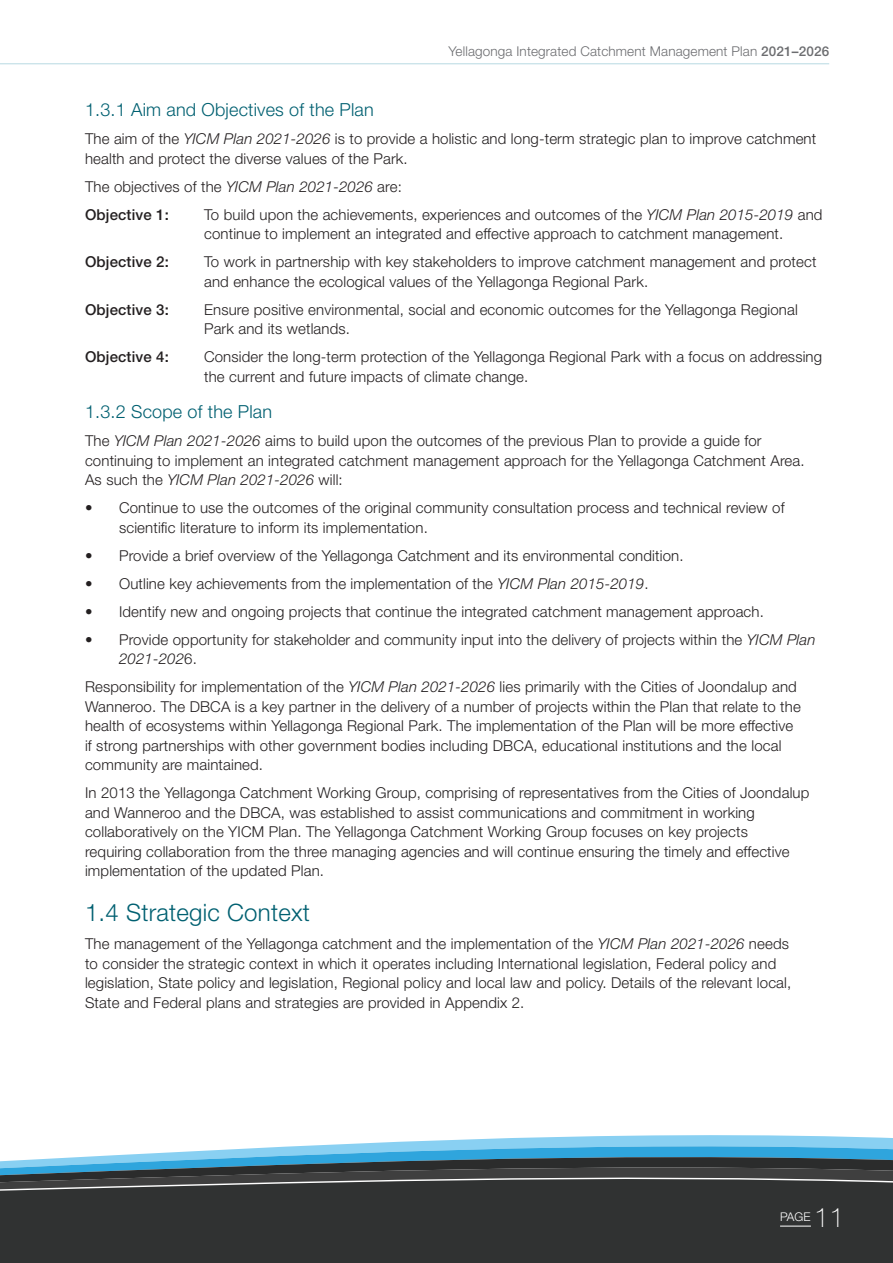
<style>
.page{position:relative;width:893px;height:1263px;background:#fff}
.page>*{position:absolute;margin:0;border:0;box-sizing:border-box;transform-origin:0 0}
.t1{font:100 27px "Helvetica Neue";color:#fff}
.SUB{font:300 24px "Helvetica Neue";letter-spacing:.01em;color:#006071}
.SUB_SUB{font:300 18px "Helvetica Neue";letter-spacing:.01em;color:#006071}
.BODY{font:300 15px/19.5px "Helvetica Neue";letter-spacing:.01em;color:#231f20}
.BULLETS{font:300 15px/19.5px "Helvetica Neue";letter-spacing:.01em;color:#231f20}
.BULLETS-2{font:500 15px "Helvetica Neue";letter-spacing:.01em;color:#231f20}
.t2{font:300 13.5px "Helvetica Neue";letter-spacing:.01em;color:#6c6d70}
.t3{font:300 12px "Helvetica Neue";color:#fff}
.s1{font-weight:500}
.s2{font-style:italic}
</style>
<div class="page">
<div style="left:0;top:1218px;width:893px;height:45px;background:#303232"></div>
<svg style="left:425px;top:1135px;width:468px;height:6px;fill:#89d0f2"></svg>
<svg style="left:180px;top:1141px;width:713px;height:11px;background:#85ccee"></svg>
<svg style="left:0;top:1152px;width:893px;height:66px;background:#3d4d54"></svg>
<hr style="left:0;top:63px;width:829px;height:1px;background:#bbdbe4">
<hr style="left:780px;top:1226px;width:31px;height:1px;background:#fff">
<p class="t2" style="left:448px;top:43px;width:382px">Yellagonga Integrated Catchment Management Plan <span class="s1">2021–2026</span></p>
<p class="SUB_SUB" style="left:85px;top:99px;width:290px">1.3.1 Aim and Objectives of the Plan</p>
<p class="BODY" style="left:85px;top:129px;width:733px">The aim of the <span class="s2">YICM Plan 2021-2026</span> is to provide a holistic and long-term strategic plan to improve catchment health and protect the diverse values of the Park.</p>
<p class="BODY" style="left:85px;top:176px;width:318px">The objectives of the <span class="s2">YICM Plan 2021-2026</span> are:</p>
<p class="BULLETS-2" style="left:85px;top:205px;width:85px">Objective 1:</p>
<p class="BULLETS" style="left:204px;top:204px;width:620px">To build upon the achievements, experiences and outcomes of the <span class="s2">YICM Plan 2015-2019</span> and continue to implement an integrated and effective approach to catchment management.</p>
<p class="BULLETS-2" style="left:85px;top:253px;width:85px">Objective 2:</p>
<p class="BULLETS" style="left:204px;top:252px;width:614px">To work in partnership with key stakeholders to improve catchment management and protect and enhance the ecological values of the Yellagonga Regional Park.</p>
<p class="BULLETS-2" style="left:85px;top:300px;width:85px">Objective 3:</p>
<p class="BULLETS" style="left:204px;top:299px;width:595px">Ensure positive environmental, social and economic outcomes for the Yellagonga Regional<br>Park and its wetlands.</p>
<p class="BULLETS-2" style="left:85px;top:348px;width:85px">Objective 4:</p>
<p class="BULLETS" style="left:204px;top:347px;width:620px">Consider the long-term protection of the Yellagonga Regional Park with a focus on addressing the current and future impacts of climate change.</p>
<p class="SUB_SUB" style="left:85px;top:401px;width:189px">1.3.2 Scope of the Plan</p>
<p class="BODY" style="left:85px;top:431px;width:721px">The <span class="s2">YICM Plan 2021-2026</span> aims to build upon the outcomes of the previous Plan to provide a guide for continuing to implement an integrated catchment management approach for the Yellagonga Catchment Area.<br>As such the <span class="s2">YICM Plan 2021-2026</span> will:</p>
<p class="BULLETS" style="left:119px;top:498px;width:667px;text-indent:-34px">• Continue to use the outcomes of the original community consultation process and technical review of scientific literature to inform its implementation.</p>
<p class="BULLETS" style="left:85px;top:545px;width:600px">• Provide a brief overview of the Yellagonga Catchment and its environmental condition.</p>
<p class="BULLETS" style="left:85px;top:573px;width:565px">• Outline key achievements from the implementation of the <span class="s2">YICM Plan 2015-2019</span>.</p>
<p class="BULLETS" style="left:85px;top:601px;width:680px">• Identify new and ongoing projects that continue the integrated catchment management approach.</p>
<p class="BULLETS" style="left:119px;top:629px;width:698px;text-indent:-34px">• Provide opportunity for stakeholder and community input into the delivery of projects within the <span class="s2">YICM Plan<br>2021-202</span>6.</p>
<p class="BODY" style="left:85px;top:677px;width:717px">Responsibility for implementation of the <span class="s2">YICM Plan 2021-2026</span> lies primarily with the Cities of Joondalup and Wanneroo. The DBCA is a key partner in the delivery of a number of projects within the Plan that relate to the health of ecosystems within Yellagonga Regional Park. The implementation of the Plan will be more effective if strong partnerships with other government bodies including DBCA, educational institutions and the local community are maintained.</p>
<p class="BODY" style="left:85px;top:783px;width:726px">In 2013 the Yellagonga Catchment Working Group, comprising of representatives from the Cities of Joondalup and Wanneroo and the DBCA, was established to assist communications and commitment in working collaboratively on the YICM Plan. The Yellagonga Catchment Working Group focuses on key projects<br>requiring collaboration from the three managing agencies and will continue ensuring the timely and effective implementation of the updated Plan.</p>
<p class="SUB" style="left:85px;top:898px;width:226px">1.4 Strategic Context</p>
<p class="BODY" style="left:85px;top:934px;width:708px">The management of the Yellagonga catchment and the implementation of the <span class="s2">YICM Plan 2021-2026</span> needs to consider the strategic context in which it operates including International legislation, Federal policy and legislation, State policy and legislation, Regional policy and local law and policy. Details of the relevant local, State and Federal plans and strategies are provided in Appendix 2.</p>
<p class="t3" style="left:780px;top:1209px;width:32px">PAGE</p>
<h1 class="t1" style="left:814px;top:1201px;width:32px">11</h1>
</div>
